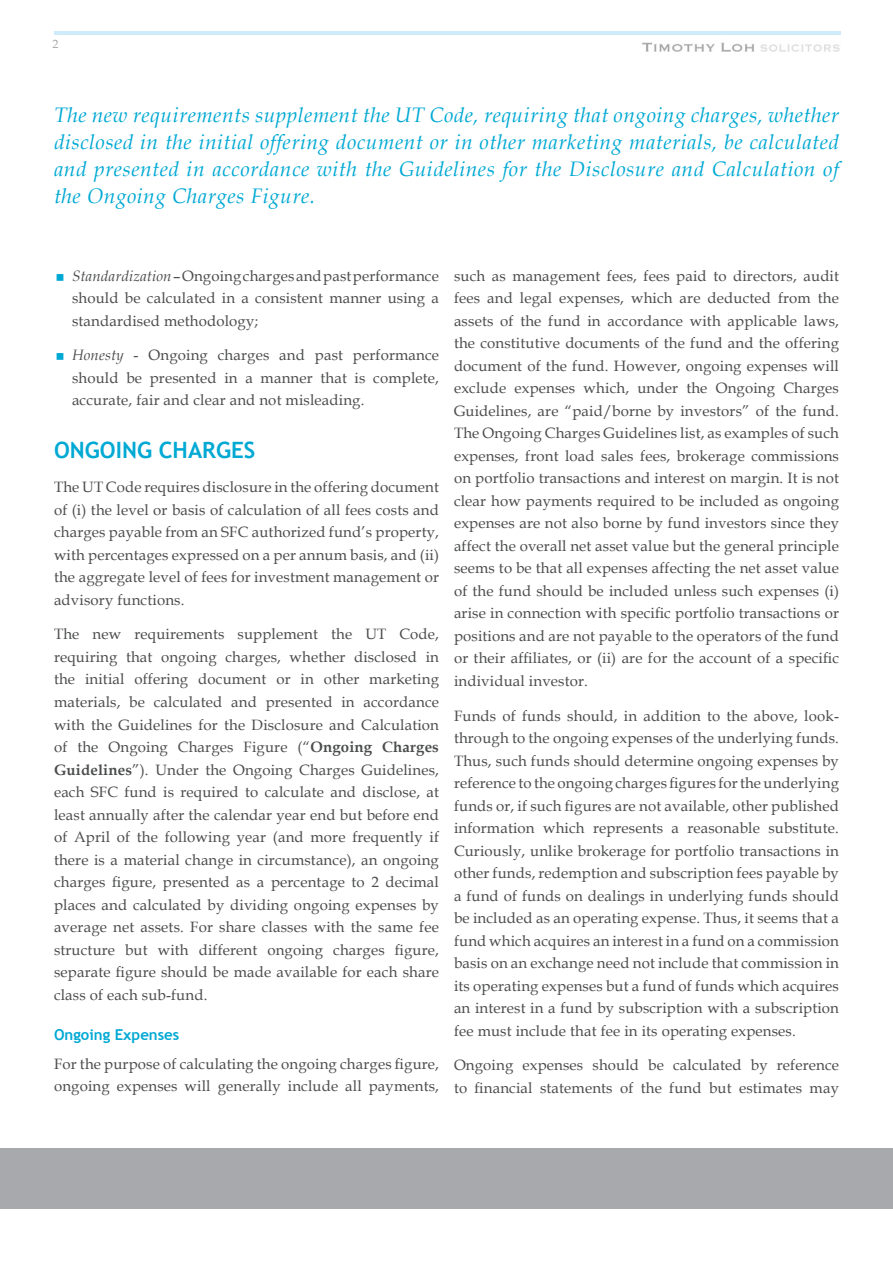
<style>
.page{position:relative;width:893px;height:1263px;background:#fff}
.page>*{position:absolute;margin:0;border:0;box-sizing:border-box;transform-origin:0 0}
.TLS_Article_Header_1{font:700 22.5px "Trebuchet MS";color:#00a9d4}
.TLS_Article_Quotatio{font:italic 21px/27px "Book Antiqua";letter-spacing:.025em;color:#00a9d4;text-align:justify}
.TLS_Article_Body_Tex{font:15px/22.5px "Book Antiqua";letter-spacing:.01em;color:#4b4c4d;text-align:justify}
.TLS_Article_Header_3{font:15px/22.5px "Book Antiqua";letter-spacing:.01em;color:#4b4c4d;text-align:justify}
.TLS_Article_Header_2{font:700 15px "Trebuchet MS";color:#00a9d4}
.TLS_Article_Body_Tex-2{font:12px "Book Antiqua";color:#a8a9ad}
.s1{font-style:italic}
.s2{font-weight:700}
</style>
<div class="page">
<hr style="left:54px;top:31px;width:786px;height:3px;background:#009ddc">
<div style="left:0;top:1148px;width:893px;height:61px;background:#a8a9ad"></div>
<img style="left:642px;top:42px;width:198px;height:9px">
<p class="TLS_Article_Body_Tex-2" style="left:53px;top:36px;width:7px">2</p>
<p class="TLS_Article_Quotatio" style="left:54px;top:102px;width:786px">The new requirements supplement the UT Code, requiring that ongoing charges, whether disclosed in the initial offering document or in other marketing materials, be calculated and presented in accordance with the Guidelines for the Disclosure and Calculation of the Ongoing Charges Figure.</p>
<p class="TLS_Article_Header_3" style="left:72px;top:265px;width:368px"><span class="s1">Standardization</span> – Ongoing charges and past performance should be calculated in a consistent manner using a standardised methodology;</p>
<p class="TLS_Article_Header_3" style="left:72px;top:344px;width:368px"><span class="s1">Honesty</span> - Ongoing charges and past performance should be presented in a manner that is complete, accurate, fair and clear and not misleading.</p>
<p class="TLS_Article_Header_1" style="left:54px;top:436px;width:203px">ONGOING CHARGES</p>
<p class="TLS_Article_Body_Tex" style="left:54px;top:476px;width:386px">The UT Code requires disclosure in the offering document of (i) the level or basis of calculation of all fees costs and charges payable from an SFC authorized fund’s property, with percentages expressed on a per annum basis, and (ii) the aggregate level of fees for investment management or advisory functions.</p>
<p class="TLS_Article_Body_Tex" style="left:54px;top:623px;width:387px">The new requirements supplement the UT Code, requiring that ongoing charges, whether disclosed in the initial offering document or in other marketing materials, be calculated and presented in accordance with the Guidelines for the Disclosure and Calculation of the Ongoing Charges Figure (“<span class="s2">Ongoing Charges Guidelines</span>”). Under the Ongoing Charges Guidelines, each SFC fund is required to calculate and disclose, at least annually after the calendar year end but before end of April of the following year (and more frequently if there is a material change in circumstance), an ongoing charges figure, presented as a percentage to 2 decimal places and calculated by dividing ongoing expenses by average net assets. For share classes with the same fee structure but with different ongoing charges figure, separate figure should be made available for each share class of each sub-fund.</p>
<p class="TLS_Article_Header_2" style="left:54px;top:1025px;width:127px">Ongoing Expenses</p>
<p class="TLS_Article_Body_Tex" style="left:54px;top:1052px;width:386px">For the purpose of calculating the ongoing charges figure, ongoing expenses will generally include all payments,</p>
<p class="TLS_Article_Body_Tex" style="left:454px;top:265px;width:387px">such as management fees, fees paid to directors, audit fees and legal expenses, which are deducted from the assets of the fund in accordance with applicable laws, the constitutive documents of the fund and the offering document of the fund. However, ongoing expenses will exclude expenses which, under the Ongoing Charges Guidelines, are “paid/borne by investors” of the fund.<br>The Ongoing Charges Guidelines list, as examples of such expenses, front load sales fees, brokerage commissions on portfolio transactions and interest on margin. It is not clear how payments required to be included as ongoing expenses are not also borne by fund investors since they affect the overall net asset value but the general principle seems to be that all expenses affecting the net asset value of the fund should be included unless such expenses (i) arise in connection with specific portfolio transactions or positions and are not payable to the operators of the fund or their affiliates, or (ii) are for the account of a specific individual investor.</p>
<p class="TLS_Article_Body_Tex" style="left:454px;top:704px;width:387px">Funds of funds should, in addition to the above, look&shy;through to the ongoing expenses of the underlying funds.<br>Thus, such funds should determine ongoing expenses by reference to the ongoing charges figures for the underlying funds or, if such figures are not available, other published information which represents a reasonable substitute.<br>Curiously, unlike brokerage for portfolio transactions in other funds, redemption and subscription fees payable by a fund of funds on dealings in underlying funds should be included as an operating expense. Thus, it seems that a fund which acquires an interest in a fund on a commission basis on an exchange need not include that commission in its operating expenses but a fund of funds which acquires an interest in a fund by subscription with a subscription fee must include that fee in its operating expenses.</p>
<p class="TLS_Article_Body_Tex" style="left:454px;top:1054px;width:386px">Ongoing expenses should be calculated by reference to financial statements of the fund but estimates may</p>
</div>
